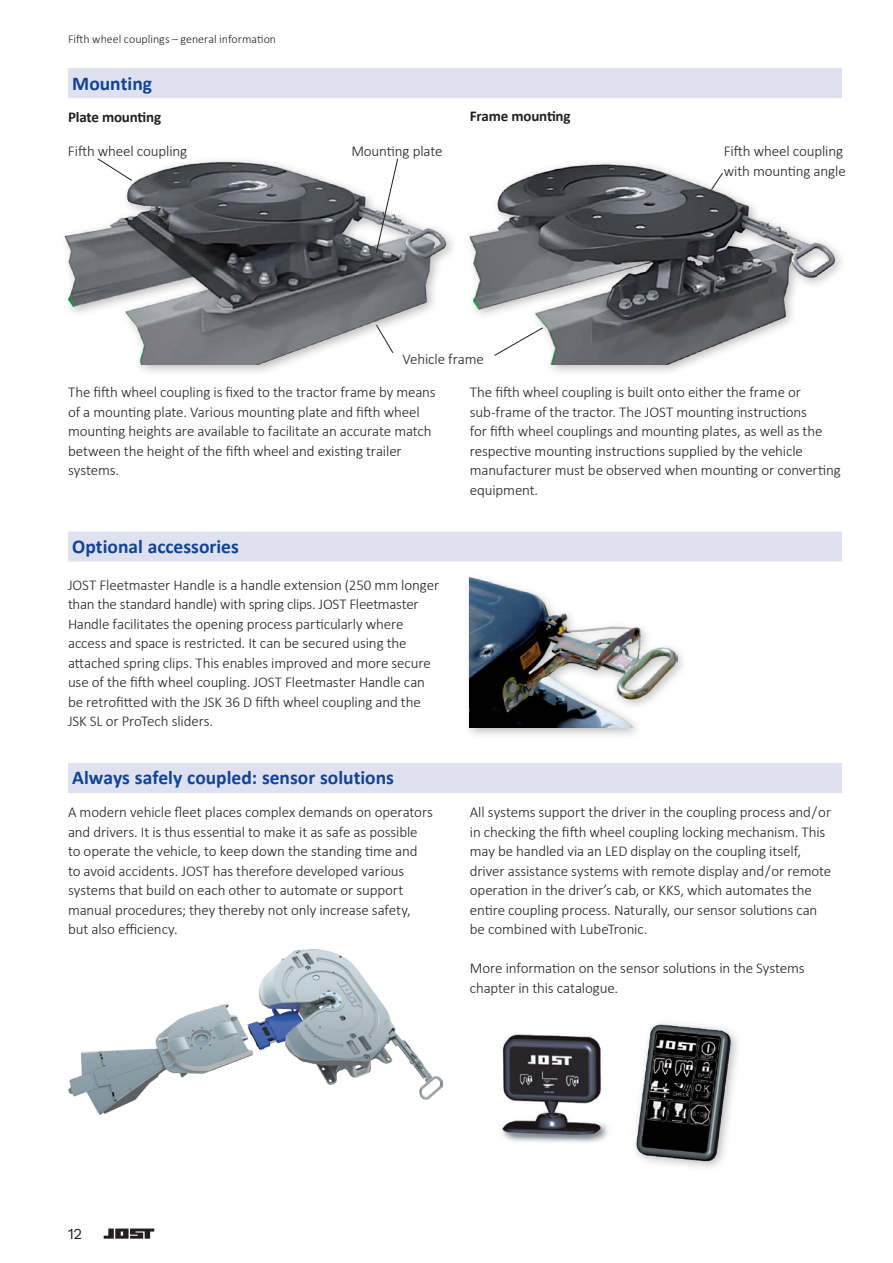
<style>
.page{position:relative;width:893px;height:1263px;background:#fff}
.page>*{position:absolute;margin:0;border:0;box-sizing:border-box;transform-origin:0 0}
.t1{font:700 19.5px "Calibri";color:#114394}
.t2{font:300 15px/19.5px "Calibri";letter-spacing:-.01em;color:#231f20}
.t3{font:700 15px "Calibri";letter-spacing:-.01em;color:#231f20}
.t4{font:15px "Work Sans";color:#231f20}
.t5{font:300 12px "Calibri";color:#231f20}
</style>
<div class="page">
<svg style="left:104px;top:1228px;width:50px;height:11px"></svg>
<div style="left:68px;top:68px;width:774px;height:30px;background:#dfe1f0"></div>
<div style="left:59px;top:156px;width:398px;height:220px;background:#231f20;opacity:.3"></div>
<img style="left:59px;top:156px;width:397px;height:208px">
<div style="left:464px;top:158px;width:382px;height:218px;background:#231f20;opacity:.3"></div>
<img style="left:456px;top:156px;width:387px;height:208px">
<svg style="left:97px;top:158px;width:36px;height:23px"></svg>
<svg style="left:375px;top:324px;width:19px;height:30px"></svg>
<svg style="left:493px;top:327px;width:51px;height:29px"></svg>
<svg style="left:376px;top:158px;width:23px;height:95px"></svg>
<svg style="left:710px;top:172px;width:13px;height:19px"></svg>
<div style="left:68px;top:763px;width:774px;height:30px;background:#dfe1f0"></div>
<img style="left:501px;top:1034px;width:93px;height:109px">
<img style="left:594px;top:1023px;width:144px;height:145px">
<div style="left:68px;top:532px;width:774px;height:30px;background:#dfe1f0"></div>
<div style="left:464px;top:573px;width:224px;height:167px;background:#231f20;opacity:.3"></div>
<img style="left:470px;top:573px;width:208px;height:154px">
<img style="left:68px;top:949px;width:374px;height:165px">
<p class="t5" style="left:68px;top:32px;width:210px">Fifth wheel couplings – general information</p>
<h1 class="t1" style="left:72px;top:69px;width:81px">Mounting</h1>
<p class="t3" style="left:68px;top:107px;width:95px">Plate mounting</p>
<p class="t3" style="left:470px;top:105px;width:102px">Frame mounting</p>
<p class="t2" style="left:68px;top:141px;width:121px">Fifth wheel coupling</p>
<p class="t2" style="left:351px;top:141px;width:93px">Mounting plate</p>
<p class="t2" style="left:724px;top:141px;width:123px">Fifth wheel coupling with mounting angle</p>
<p class="t2" style="left:402px;top:349px;width:83px">Vehicle frame</p>
<p class="t2" style="left:68px;top:382px;width:369px">The fifth wheel coupling is fixed to the tractor frame by means of a mounting plate. Various mounting plate and fifth wheel mounting heights are available to facilitate an accurate match between the height of the fifth wheel and existing trailer systems.</p>
<p class="t2" style="left:470px;top:382px;width:373px">The fifth wheel coupling is built onto either the frame or sub-frame of the tractor. The JOST mounting instructions<br>for fifth wheel couplings and mounting plates, as well as the respective mounting instructions supplied by the vehicle manufacturer must be observed when mounting or converting equipment.</p>
<h1 class="t1" style="left:72px;top:533px;width:168px">Optional accessories</h1>
<p class="t2" style="left:68px;top:575px;width:373px">JOST Fleetmaster Handle is a handle extension (250 mm longer than the standard handle) with spring clips. JOST Fleetmaster Handle facilitates the opening process particularly where access and space is restricted. It can be secured using the attached spring clips. This enables improved and more secure use of the fifth wheel coupling. JOST Fleetmaster Handle can be retrofitted with the JSK 36 D fifth wheel coupling and the JSK SL or ProTech sliders.</p>
<h1 class="t1" style="left:72px;top:764px;width:323px">Always safely coupled: sensor solutions</h1>
<p class="t2" style="left:68px;top:802px;width:367px">A modern vehicle fleet places complex demands on operators and drivers. It is thus essential to make it as safe as possible to operate the vehicle, to keep down the standing time and to avoid accidents. JOST has therefore developed various systems that build on each other to automate or support manual procedures; they thereby not only increase safety, but also efficiency.</p>
<p class="t2" style="left:470px;top:802px;width:363px">All systems support the driver in the coupling process and / or in checking the fifth wheel coupling locking mechanism. This may be handled via an LED display on the coupling itself, driver assistance systems with remote display and / or remote operation in the driver’s cab, or KKS, which automates the entire coupling process. Naturally, our sensor solutions can be combined with LubeTronic.</p>
<p class="t2" style="left:470px;top:958px;width:336px">More information on the sensor solutions in the Systems chapter in this catalogue.</p>
<p class="t4" style="left:68px;top:1222px;width:16px">12</p>
</div>
